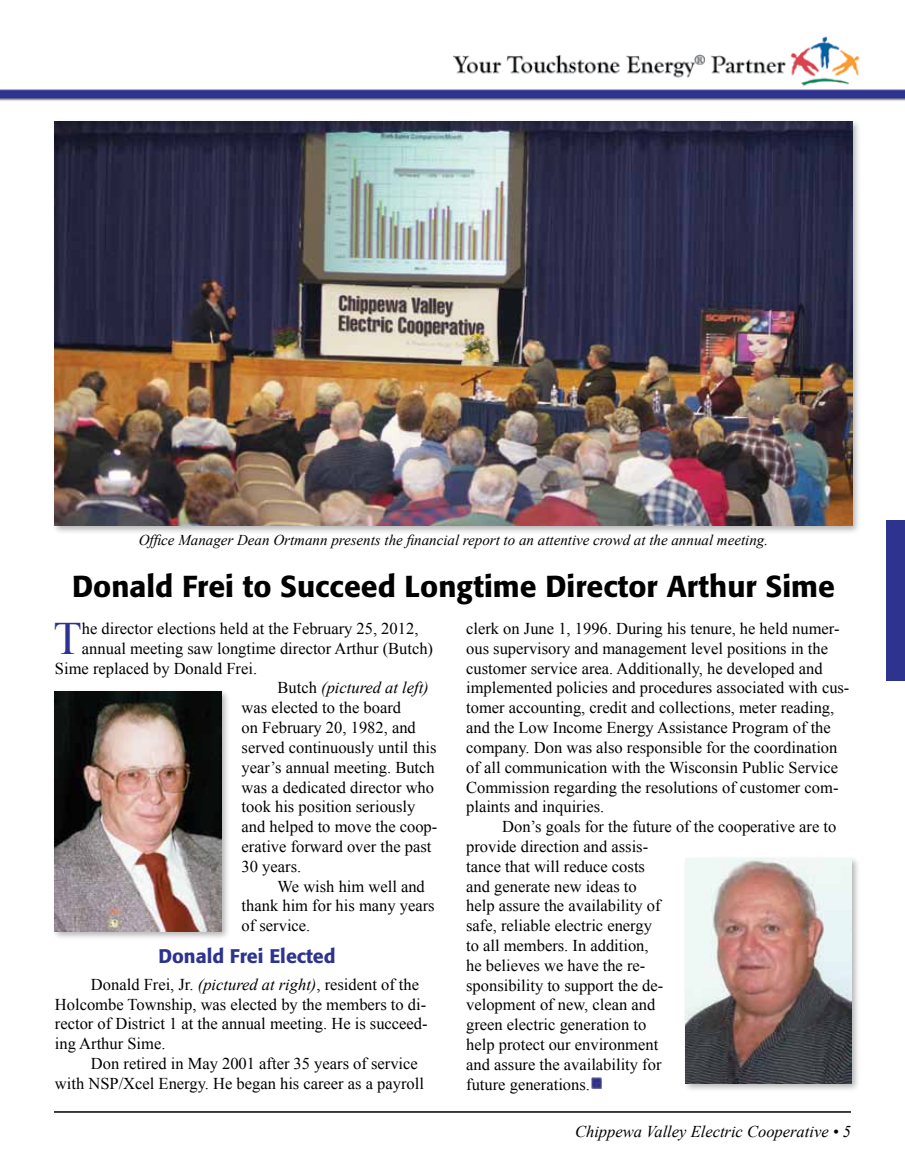
<style>
.page{position:relative;width:905px;height:1175px;background:#fff}
.page>*{position:absolute;margin:0;border:0;box-sizing:border-box;transform-origin:0 0}
.t1{font:46.35px "Times New Roman";color:#2d338f}
.t2{font:500 30px "Formata";color:#000}
.t3{font:500 19.5px "Formata";color:#2d338f}
.t4{font:16.5px "Times New Roman";color:#000}
.t5{font:italic 16.5px "Times New Roman";color:#000}
.t6{font:italic 15px "Times New Roman";color:#000}
.s1{font-style:normal}
.s2{font-style:italic}
</style>
<div class="page">
<hr style="left:54px;top:1111px;width:796px;height:1px;background:#000">
<img style="left:0;top:36px;width:904px;height:65px">
<div style="left:886px;top:520px;width:18px;height:160px;background:#2d338f"></div>
<div style="left:52px;top:688px;width:179px;height:253px;background:#000;opacity:.3"></div>
<img style="left:55px;top:691px;width:166px;height:240px">
<div style="left:682px;top:855px;width:179px;height:237px;background:#000;opacity:.3"></div>
<img style="left:685px;top:858px;width:166px;height:225px">
<div style="left:52px;top:118px;width:809px;height:417px;background:#000;opacity:.3"></div>
<img style="left:55px;top:122px;width:797px;height:404px">
<svg style="left:591px;top:1077px;width:11px;height:11px"></svg>
<p class="t6" style="left:139px;top:529px;width:631px">Office Manager Dean Ortmann presents the financial report to an attentive crowd at the annual meeting.</p>
<p class="t2" style="left:72px;top:567px;width:764px">Donald Frei to Succeed Longtime Director Arthur Sime</p>
<p class="t1" style="left:54px;top:607px;width:30px">T</p>
<p class="t4" style="left:82px;top:617px;width:338px">he director elections held at the February 25, 2012,</p>
<p class="t4" style="left:82px;top:637px;width:352px">annual meeting saw longtime director Arthur (Butch)</p>
<p class="t4" style="left:55px;top:657px;width:204px">Sime replaced by Donald Frei.</p>
<p class="t5" style="left:277px;top:676px;width:153px"><span class="s1">Butch</span> (pictured at left)</p>
<p class="t4" style="left:241px;top:696px;width:161px">was elected to the board</p>
<p class="t4" style="left:241px;top:716px;width:176px">on February 20, 1982, and</p>
<p class="t4" style="left:241px;top:736px;width:196px">served continuously until this</p>
<p class="t4" style="left:241px;top:756px;width:195px">year’s annual meeting. Butch</p>
<p class="t4" style="left:241px;top:776px;width:194px">was a dedicated director who</p>
<p class="t4" style="left:241px;top:795px;width:175px">took his position seriously</p>
<p class="t4" style="left:241px;top:815px;width:197px">and helped to move the coop-</p>
<p class="t4" style="left:241px;top:835px;width:191px">erative forward over the past</p>
<p class="t4" style="left:241px;top:855px;width:61px">30 years.</p>
<p class="t4" style="left:277px;top:875px;width:149px">We wish him well and</p>
<p class="t4" style="left:241px;top:894px;width:194px">thank him for his many years</p>
<p class="t4" style="left:241px;top:914px;width:70px">of service.</p>
<p class="t3" style="left:158px;top:944px;width:179px">Donald Frei Elected</p>
<p class="t4" style="left:91px;top:973px;width:329px">Donald Frei, Jr. <span class="s2">(pictured at right)</span>, resident of the</p>
<p class="t4" style="left:55px;top:992px;width:373px">Holcombe Township, was elected by the members to di-</p>
<p class="t4" style="left:55px;top:1012px;width:374px">rector of District 1 at the annual meeting. He is succeed-</p>
<p class="t4" style="left:55px;top:1032px;width:112px">ing Arthur Sime.</p>
<p class="t4" style="left:91px;top:1052px;width:328px">Don retired in May 2001 after 35 years of service</p>
<p class="t4" style="left:55px;top:1072px;width:370px">with NSP/Xcel Energy. He began his career as a payroll</p>
<p class="t4" style="left:466px;top:617px;width:375px">clerk on June 1, 1996. During his tenure, he held numer-</p>
<p class="t4" style="left:466px;top:637px;width:363px">ous supervisory and management level positions in the</p>
<p class="t4" style="left:466px;top:657px;width:358px">customer service area. Additionally, he developed and</p>
<p class="t4" style="left:466px;top:677px;width:385px">implemented policies and procedures associated with cus-</p>
<p class="t4" style="left:466px;top:696px;width:369px">tomer accounting, credit and collections, meter reading,</p>
<p class="t4" style="left:466px;top:716px;width:366px">and the Low Income Energy Assistance Program of the</p>
<p class="t4" style="left:466px;top:736px;width:373px">company. Don was also responsible for the coordination</p>
<p class="t4" style="left:466px;top:756px;width:373px">of all communication with the Wisconsin Public Service</p>
<p class="t4" style="left:466px;top:776px;width:374px">Commission regarding the resolutions of customer com-</p>
<p class="t4" style="left:466px;top:795px;width:139px">plaints and inquiries.</p>
<p class="t4" style="left:502px;top:815px;width:336px">Don’s goals for the future of the cooperative are to</p>
<p class="t4" style="left:466px;top:835px;width:183px">provide direction and assis-</p>
<p class="t4" style="left:466px;top:855px;width:180px">tance that will reduce costs</p>
<p class="t4" style="left:466px;top:875px;width:172px">and generate new ideas to</p>
<p class="t4" style="left:466px;top:894px;width:196px">help assure the availability of</p>
<p class="t4" style="left:466px;top:914px;width:187px">safe, reliable electric energy</p>
<p class="t4" style="left:466px;top:934px;width:184px">to all members. In addition,</p>
<p class="t4" style="left:466px;top:954px;width:181px">he believes we have the re-</p>
<p class="t4" style="left:466px;top:974px;width:199px">sponsibility to support the de-</p>
<p class="t4" style="left:466px;top:993px;width:191px">velopment of new, clean and</p>
<p class="t4" style="left:466px;top:1013px;width:182px">green electric generation to</p>
<p class="t4" style="left:466px;top:1033px;width:194px">help protect our environment</p>
<p class="t4" style="left:466px;top:1053px;width:197px">and assure the availability for</p>
<p class="t4" style="left:466px;top:1073px;width:125px">future generations.</p>
<p class="t5" style="left:575px;top:1120px;width:277px">Chippewa Valley Electric Cooperative • 5</p>
</div>
